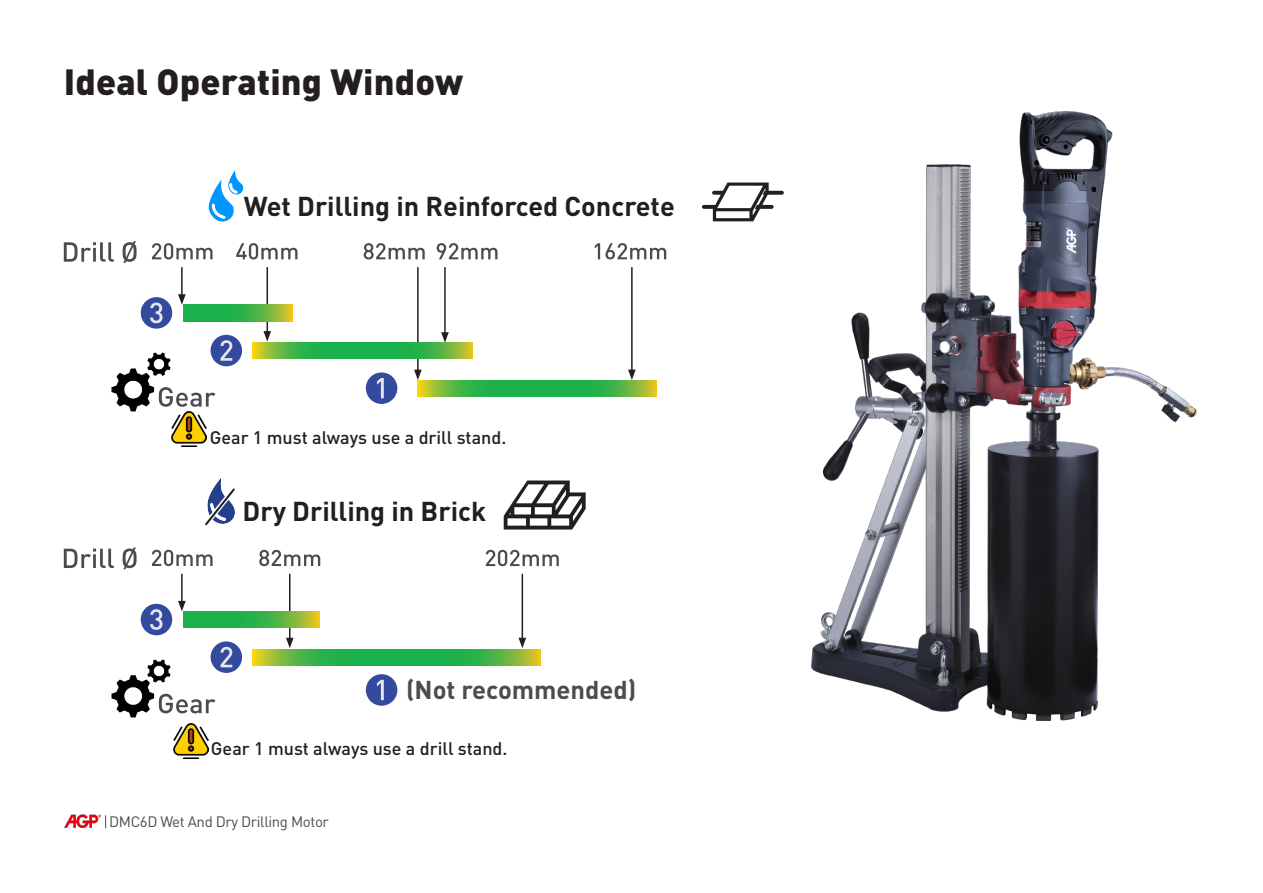
<style>
.page{position:relative;width:1263px;height:893px;background:#fff}
.page>*{position:absolute;margin:0;border:0;box-sizing:border-box;transform-origin:0 0}
.t1{font:900 36px "DIN Pro";letter-spacing:.005em;color:#231f20}
.t2{font:700 27px "DIN Pro";color:#231f20}
.t3{font:700 25.5px "DIN Pro";color:#4b4c4d}
.t4{font:500 18px "DIN Pro";color:#231f20}
.t5{font:15px "DIN Pro";letter-spacing:-.025em;color:#4b4c4d}
</style>
<div class="page">
<svg style="left:105px;top:815px;width:1px;height:13px"></svg>
<img style="left:64px;top:814px;width:37px;height:13px">
<div style="left:366px;top:372px;width:31px;height:32px;background:#334a9f;border-radius:50%"></div>
<svg style="left:377px;top:378px;width:7px;height:20px"></svg>
<div style="left:211px;top:335px;width:31px;height:31px;background:#334a9f;border-radius:50%"></div>
<svg style="left:220px;top:340px;width:12px;height:21px"></svg>
<hr style="left:181px;top:267px;width:2px;height:30px;background:#231f20">
<svg style="left:178px;top:294px;width:8px;height:11px"></svg>
<hr style="left:266px;top:267px;width:2px;height:66px;background:#231f20">
<svg style="left:263px;top:331px;width:8px;height:11px"></svg>
<hr style="left:444px;top:267px;width:2px;height:68px;background:#231f20">
<svg style="left:441px;top:332px;width:8px;height:10px"></svg>
<hr style="left:417px;top:267px;width:2px;height:105px;background:#231f20">
<svg style="left:414px;top:370px;width:8px;height:10px"></svg>
<hr style="left:631px;top:267px;width:2px;height:105px;background:#231f20">
<svg style="left:628px;top:370px;width:8px;height:10px"></svg>
<svg style="left:183px;top:305px;width:109px;height:16px"></svg>
<svg style="left:252px;top:342px;width:221px;height:17px"></svg>
<svg style="left:418px;top:380px;width:238px;height:16px"></svg>
<svg style="left:152px;top:243px;width:61px;height:16px"></svg>
<svg style="left:236px;top:243px;width:61px;height:16px"></svg>
<svg style="left:437px;top:243px;width:60px;height:16px"></svg>
<svg style="left:364px;top:243px;width:61px;height:16px"></svg>
<svg style="left:595px;top:243px;width:71px;height:16px"></svg>
<svg style="left:64px;top:241px;width:73px;height:22px"></svg>
<svg style="left:702px;top:183px;width:82px;height:39px"></svg>
<svg style="left:208px;top:170px;width:36px;height:52px"></svg>
<img style="left:111px;top:352px;width:60px;height:60px">
<svg style="left:159px;top:387px;width:57px;height:20px"></svg>
<div style="left:141px;top:297px;width:31px;height:32px;background:#334a9f;border-radius:50%"></div>
<svg style="left:150px;top:303px;width:12px;height:20px"></svg>
<img style="left:812px;top:111px;width:384px;height:610px">
<svg style="left:259px;top:550px;width:61px;height:16px"></svg>
<div style="left:366px;top:674px;width:31px;height:32px;background:#334a9f;border-radius:50%"></div>
<svg style="left:377px;top:680px;width:7px;height:20px"></svg>
<div style="left:211px;top:641px;width:31px;height:32px;background:#334a9f;border-radius:50%"></div>
<svg style="left:220px;top:647px;width:12px;height:20px"></svg>
<hr style="left:181px;top:574px;width:2px;height:29px;background:#231f20">
<svg style="left:178px;top:601px;width:8px;height:10px"></svg>
<hr style="left:289px;top:574px;width:1px;height:66px;background:#231f20">
<svg style="left:286px;top:638px;width:8px;height:10px"></svg>
<hr style="left:522px;top:574px;width:1px;height:66px;background:#231f20">
<svg style="left:518px;top:638px;width:8px;height:10px"></svg>
<svg style="left:183px;top:611px;width:136px;height:17px"></svg>
<svg style="left:252px;top:649px;width:288px;height:16px"></svg>
<svg style="left:152px;top:550px;width:61px;height:16px"></svg>
<svg style="left:64px;top:547px;width:73px;height:22px"></svg>
<svg style="left:504px;top:480px;width:82px;height:49px"></svg>
<img style="left:111px;top:659px;width:60px;height:59px">
<svg style="left:159px;top:694px;width:57px;height:19px"></svg>
<div style="left:141px;top:604px;width:31px;height:31px;background:#334a9f;border-radius:50%"></div>
<svg style="left:150px;top:609px;width:12px;height:21px"></svg>
<svg style="left:486px;top:550px;width:73px;height:16px"></svg>
<svg style="left:205px;top:478px;width:30px;height:48px"></svg>
<img style="left:171px;top:411px;width:35px;height:35px">
<img style="left:173px;top:724px;width:35px;height:35px">
<p class="t1" style="left:64px;top:57px;width:401px">Ideal Operating Window</p>
<p class="t2" style="left:244px;top:188px;width:433px">Wet Drilling in Reinforced Concrete</p>
<p class="t4" style="left:210px;top:426px;width:298px">Gear 1 must always use a drill stand.</p>
<p class="t2" style="left:243px;top:493px;width:245px">Dry Drilling in Brick</p>
<p class="t3" style="left:406px;top:672px;width:232px">(Not recommended)</p>
<p class="t4" style="left:211px;top:736px;width:298px">Gear 1 must always use a drill stand.</p>
<p class="t5" style="left:109px;top:811px;width:221px">DMC6D Wet And Dry Drilling Motor</p>
</div>
